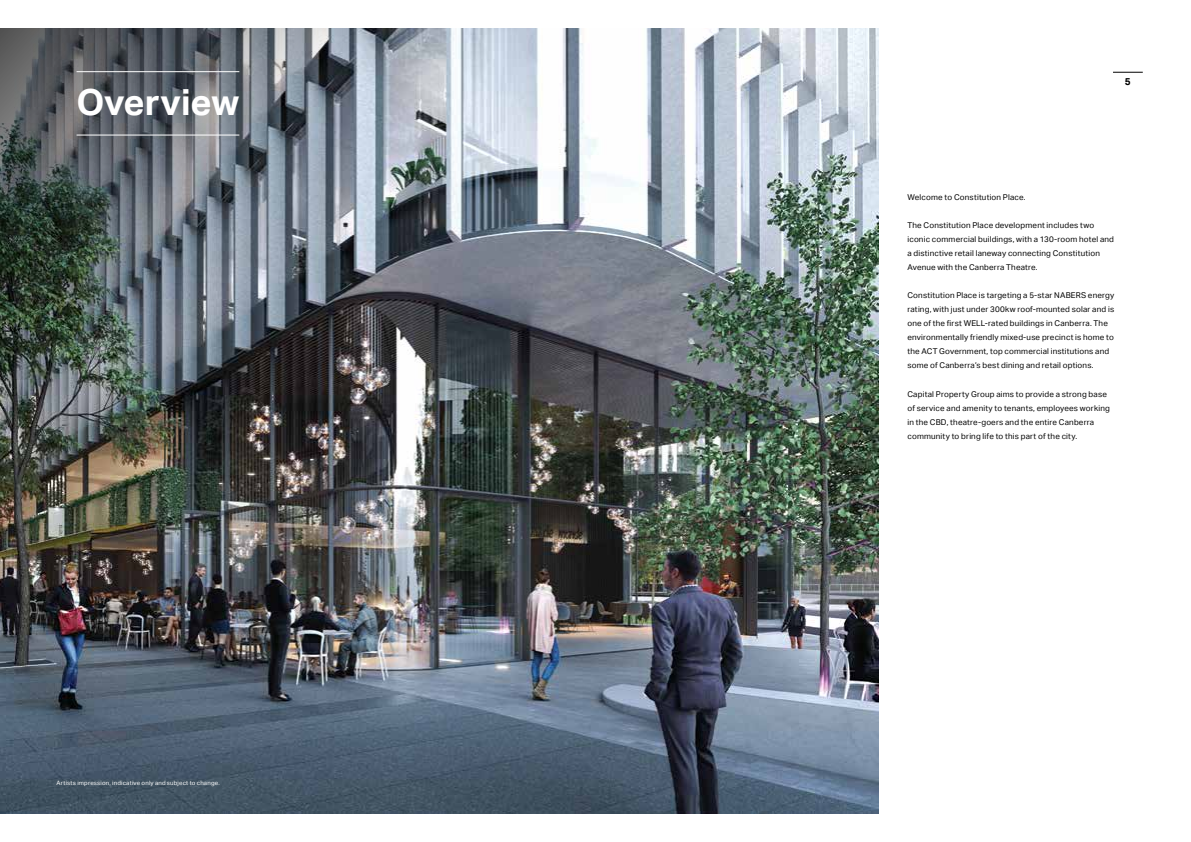
<style>
.page{position:relative;width:1191px;height:842px;background:#fff}
.page>*{position:absolute;margin:0;border:0;box-sizing:border-box;transform-origin:0 0}
.t1{font:700 36px "Aktiv Grotesk";color:#fff}
.t2{font:700 10px "Aktiv Grotesk";color:#000}
.t3{font:8px/14px "Aktiv Grotesk";letter-spacing:.025em;color:#000}
.t4{font:6px "Aktiv Grotesk";letter-spacing:.03em;color:#fff}
</style>
<div class="page">
<img style="left:0;top:28px;width:878px;height:786px">
<img style="left:0;top:28px;width:451px;height:352px">
<svg style="left:1113px;top:72px;width:29px;height:1px"></svg>
<hr style="left:77px;top:71px;width:162px;height:1px;background:#fff">
<hr style="left:77px;top:135px;width:162px;height:1px;background:#fff">
<h1 class="t1" style="left:77px;top:81px;width:164px">Overview</h1>
<p class="t4" style="left:57px;top:780px;width:165px">Artists impression, indicative only and subject to change.</p>
<p class="t2" style="left:1125px;top:76px;width:7px">5</p>
<p class="t3" style="left:907px;top:190px;width:120px">Welcome to Constitution Place.</p>
<p class="t3" style="left:907px;top:218px;width:208px">The Constitution Place development includes two iconic commercial buildings, with a 130-room hotel and a distinctive retail laneway connecting Constitution Avenue with the Canberra Theatre.</p>
<p class="t3" style="left:907px;top:289px;width:208px">Constitution Place is targeting a 5-star NABERS energy rating, with just under 300kw roof-mounted solar and is one of the first WELL-rated buildings in Canberra. The environmentally friendly mixed-use precinct is home to the ACT Government, top commercial institutions and some of Canberra’s best dining and retail options.</p>
<p class="t3" style="left:907px;top:387px;width:204px">Capital Property Group aims to provide a strong base of service and amenity to tenants, employees working in the CBD, theatre-goers and the entire Canberra community to bring life to this part of the city.</p>
</div>
